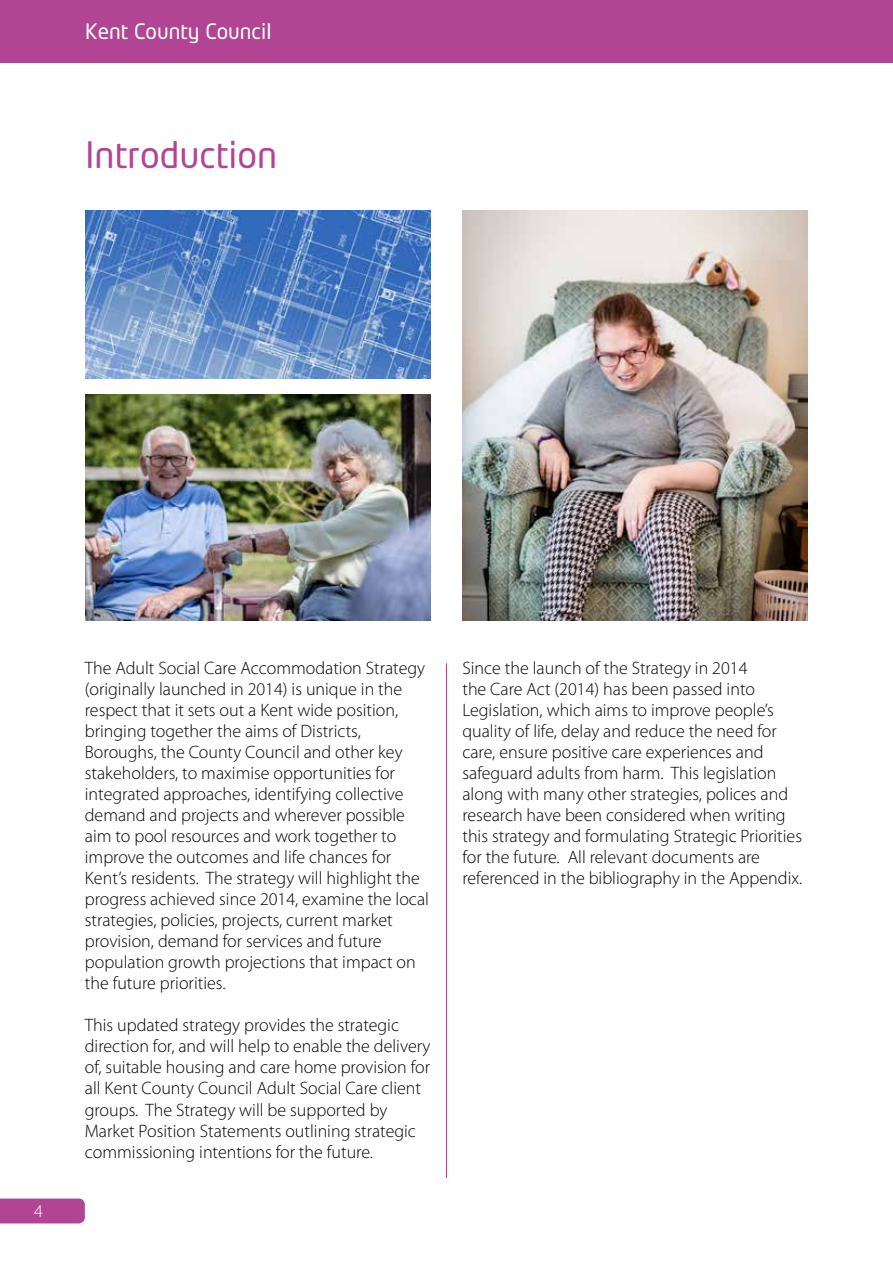
<style>
.page{position:relative;width:893px;height:1263px;background:#fff}
.page>*{position:absolute;margin:0;border:0;box-sizing:border-box;transform-origin:0 0}
.t1{font:36px "Neo Tech";color:#b24593}
.t2{font:21px "Neo Tech";color:#fff}
.t3{font:300 18px/21px "Myriad Pro";color:#000}
.t4{font:300 18px "Myriad Pro";color:#fff}
</style>
<div class="page">
<div style="left:0;top:1198px;width:85px;height:25px;background:#b24593"></div>
<div style="left:0;top:0;width:893px;height:63px;background:#b24593"></div>
<hr style="left:446px;top:663px;width:1px;height:515px;background:#b24593">
<img style="left:85px;top:210px;width:346px;height:168px">
<img style="left:462px;top:210px;width:346px;height:411px">
<img style="left:85px;top:394px;width:346px;height:227px">
<p class="t2" style="left:85px;top:21px;width:188px">Kent County Council</p>
<h1 class="t1" style="left:85px;top:138px;width:194px">Introduction</h1>
<p class="t4" style="left:34px;top:1200px;width:10px">4</p>
<p class="t3" style="left:85px;top:657px;width:346px">The Adult Social Care Accommodation Strategy (originally launched in 2014) is unique in the respect that it sets out a Kent wide position, bringing together the aims of Districts, Boroughs, the County Council and other key stakeholders, to maximise opportunities for integrated approaches, identifying collective demand and projects and wherever possible aim to pool resources and work together to improve the outcomes and life chances for Kent’s residents. The strategy will highlight the progress achieved since 2014, examine the local strategies, policies, projects, current market provision, demand for services and future population growth projections that impact on the future priorities.</p>
<p class="t3" style="left:85px;top:1015px;width:347px">This updated strategy provides the strategic direction for, and will help to enable the delivery of, suitable housing and care home provision for all Kent County Council Adult Social Care client groups. The Strategy will be supported by Market Position Statements outlining strategic commissioning intentions for the future.</p>
<p class="t3" style="left:462px;top:657px;width:341px">Since the launch of the Strategy in 2014<br>the Care Act (2014) has been passed into Legislation, which aims to improve people’s quality of life, delay and reduce the need for care, ensure positive care experiences and safeguard adults from harm. This legislation along with many other strategies, polices and research have been considered when writing this strategy and formulating Strategic Priorities for the future. All relevant documents are referenced in the bibliography in the Appendix.</p>
</div>
